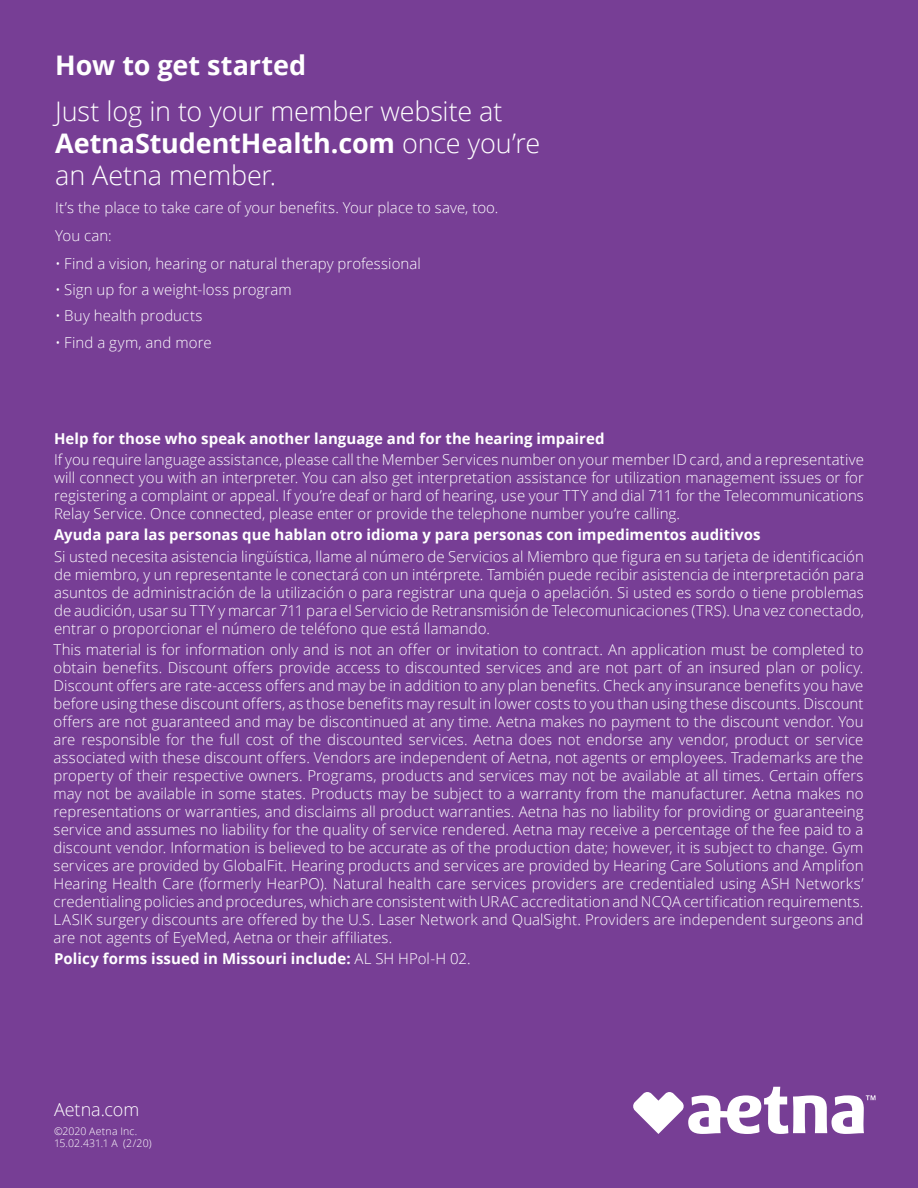
<style>
.page{position:relative;width:918px;height:1188px;background:#773e95}
.page>*{position:absolute;margin:0;border:0;box-sizing:border-box;transform-origin:0 0}
.t1{font:300 27px/32.4px "Open Sans";letter-spacing:-.005em;color:#fff}
.t2{font:700 27px "Open Sans";letter-spacing:-.005em;color:#fff}
.t3{font:300 18px "Open Sans";letter-spacing:-.005em;color:#fff}
.t4{font:300 15px/18px "Open Sans";letter-spacing:.005em;color:#fff;text-align:justify}
.t5{font:700 15px "Open Sans";letter-spacing:.005em;color:#fff}
.t6{font:300 10.5px/12px "Open Sans";letter-spacing:.01em;color:#fff}
.s1{font-weight:700}
.s2{font-weight:300}
</style>
<div class="page">
<svg style="left:633px;top:1087px;width:242px;height:47px"></svg>
<h1 class="t2" style="left:55px;top:46px;width:253px">How to get started</h1>
<h1 class="t1" style="left:55px;top:94px;width:487px">Just log in to your member website at<br><span class="s1">AetnaStudentHealth.com</span> once you’re an Aetna member.</h1>
<p class="t4" style="left:55px;top:193px;width:445px;line-height:27.8px">It’s the place to take care of your benefits. Your place to save, too.<br>You can:</p>
<p class="t4" style="left:55px;top:254px;width:367px">• Find a vision, hearing or natural therapy professional</p>
<p class="t4" style="left:55px;top:280px;width:238px">• Sign up for a weight-loss program</p>
<p class="t4" style="left:55px;top:307px;width:149px">• Buy health products</p>
<p class="t4" style="left:55px;top:333px;width:158px">• Find a gym, and more</p>
<p class="t5" style="left:54px;top:428px;width:552px">Help for those who speak another language and for the hearing impaired</p>
<p class="t4" style="left:54px;top:450px;width:811px">If you require language assistance, please call the Member Services number on your member ID card, and a representative will connect you with an interpreter. You can also get interpretation assistance for utilization management issues or for registering a complaint or appeal. If you’re deaf or hard of hearing, use your TTY and dial 711 for the Telecommunications Relay Service. Once connected, please enter or provide the telephone number you’re calling.</p>
<p class="t5" style="left:54px;top:524px;width:708px">Ayuda para las personas que hablan otro idioma y para personas con impedimentos auditivos</p>
<p class="t4" style="left:54px;top:547px;width:812px">Si usted necesita asistencia lingüística, llame al número de Servicios al Miembro que figura en su tarjeta de identificación de miembro, y un representante le conectará con un intérprete. También puede recibir asistencia de interpretación para asuntos de administración de la utilización o para registrar una queja o apelación. Si usted es sordo o tiene problemas de audición, usar su TTY y marcar 711 para el Servicio de Retransmisión de Telecomunicaciones (TRS). Una vez conectado, entrar o proporcionar el número de teléfono que está llamando.</p>
<p class="t4" style="left:54px;top:640px;width:812px">This material is for information only and is not an offer or invitation to contract. An application must be completed to obtain benefits. Discount offers provide access to discounted services and are not part of an insured plan or policy.<br>Discount offers are rate-access offers and may be in addition to any plan benefits. Check any insurance benefits you have before using these discount offers, as those benefits may result in lower costs to you than using these discounts. Discount offers are not guaranteed and may be discontinued at any time. Aetna makes no payment to the discount vendor. You are responsible for the full cost of the discounted services. Aetna does not endorse any vendor, product or service associated with these discount offers. Vendors are independent of Aetna, not agents or employees. Trademarks are the property of their respective owners. Programs, products and services may not be available at all times. Certain offers may not be available in some states. Products may be subject to a warranty from the manufacturer. Aetna makes no representations or warranties, and disclaims all product warranties. Aetna has no liability for providing or guaranteeing service and assumes no liability for the quality of service rendered. Aetna may receive a percentage of the fee paid to a discount vendor. Information is believed to be accurate as of the production date; however, it is subject to change. Gym services are provided by GlobalFit. Hearing products and services are provided by Hearing Care Solutions and Amplifon Hearing Health Care (formerly HearPO). Natural health care services providers are credentialed using ASH Networks’ credentialing policies and procedures, which are consistent with URAC accreditation and NCQA certification requirements.<br>LASIK surgery discounts are offered by the U.S. Laser Network and QualSight. Providers are independent surgeons and are not agents of EyeMed, Aetna or their affiliates.</p>
<p class="t5" style="left:54px;top:948px;width:418px">Policy forms issued in Missouri include: <span class="s2">AL SH HPol-H 02.</span></p>
<p class="t3" style="left:54px;top:1097px;width:87px">Aetna.com</p>
<p class="t6" style="left:54px;top:1125px;width:99px">©2020 Aetna Inc.<br>15.02.431.1 A (2/20)</p>
</div>
